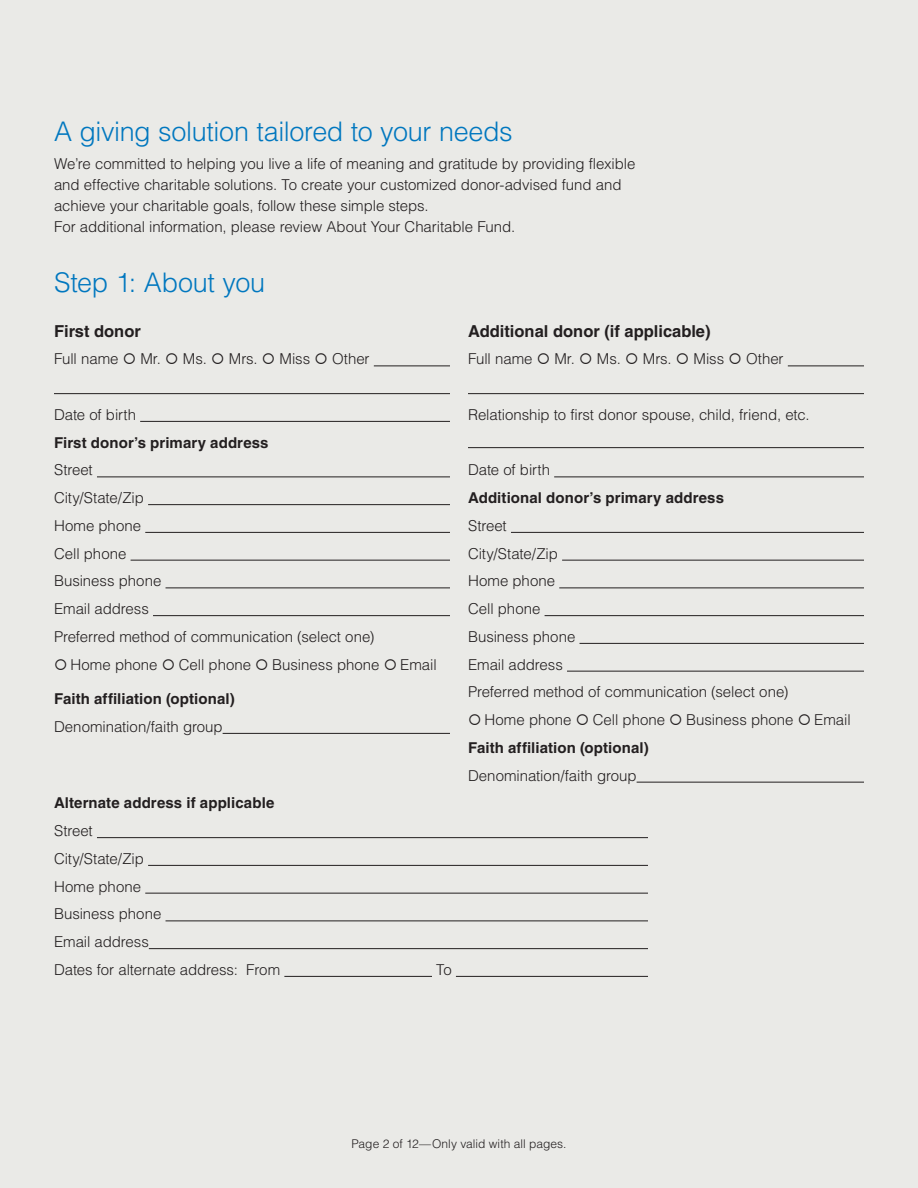
<style>
.page{position:relative;width:918px;height:1188px;background:#eaeae7}
.page>*{position:absolute;margin:0;border:0;box-sizing:border-box;transform-origin:0 0}
.Sub-head__main{font:300 27px "Helvetica LT Pro";letter-spacing:-.015em;color:#0077bf}
.Sub_header__blue{font:700 16.5px "Helvetica LT Pro";color:#231f20}
.body_-_10_12{font:300 15px/21px "Helvetica LT Pro";letter-spacing:-.005em;color:#231f20}
.body_-_10_12-2{font:700 15px "Helvetica LT Pro";letter-spacing:.005em;color:#231f20}
.t1{font:300 12px "Helvetica LT Pro";color:#231f20}
</style>
<div class="page">
<hr style="left:374px;top:366px;width:76px;height:1px;background:#231f20">
<hr style="left:54px;top:393px;width:396px;height:1px;background:#231f20">
<hr style="left:140px;top:421px;width:310px;height:1px;background:#231f20">
<hr style="left:97px;top:477px;width:353px;height:1px;background:#231f20">
<hr style="left:148px;top:504px;width:302px;height:1px;background:#231f20">
<hr style="left:145px;top:532px;width:305px;height:1px;background:#231f20">
<hr style="left:131px;top:560px;width:319px;height:1px;background:#231f20">
<hr style="left:166px;top:588px;width:284px;height:1px;background:#231f20">
<hr style="left:153px;top:615px;width:297px;height:1px;background:#231f20">
<hr style="left:223px;top:733px;width:227px;height:1px;background:#231f20">
<hr style="left:788px;top:366px;width:76px;height:1px;background:#231f20">
<hr style="left:468px;top:393px;width:396px;height:1px;background:#231f20">
<hr style="left:468px;top:447px;width:396px;height:1px;background:#231f20">
<hr style="left:554px;top:477px;width:310px;height:1px;background:#231f20">
<hr style="left:511px;top:532px;width:353px;height:1px;background:#231f20">
<hr style="left:562px;top:560px;width:302px;height:1px;background:#231f20">
<hr style="left:559px;top:588px;width:305px;height:1px;background:#231f20">
<hr style="left:545px;top:615px;width:319px;height:1px;background:#231f20">
<hr style="left:580px;top:643px;width:284px;height:1px;background:#231f20">
<hr style="left:567px;top:671px;width:297px;height:1px;background:#231f20">
<hr style="left:637px;top:782px;width:227px;height:1px;background:#231f20">
<hr style="left:97px;top:837px;width:551px;height:1px;background:#231f20">
<hr style="left:148px;top:865px;width:500px;height:1px;background:#231f20">
<hr style="left:145px;top:893px;width:503px;height:1px;background:#231f20">
<hr style="left:166px;top:921px;width:482px;height:1px;background:#231f20">
<hr style="left:149px;top:948px;width:499px;height:1px;background:#231f20">
<hr style="left:284px;top:976px;width:148px;height:1px;background:#231f20">
<hr style="left:456px;top:976px;width:192px;height:1px;background:#231f20">
<p class="Sub-head__main" style="left:54px;top:114px;width:460px">A giving solution tailored to your needs</p>
<p class="body_-_10_12" style="left:54px;top:153px;width:583px">We’re committed to helping you live a life of meaning and gratitude by providing flexible and effective charitable solutions. To create your customized donor-advised fund and achieve your charitable goals, follow these simple steps.<br>For additional information, please review About Your Charitable Fund.</p>
<p class="Sub-head__main" style="left:54px;top:265px;width:213px">Step 1: About you</p>
<p class="Sub_header__blue" style="left:54px;top:321px;width:88px">First donor</p>
<p class="body_-_10_12" style="left:54px;top:348px;width:317px">Full name ○ Mr. ○ Ms. ○ Mrs. ○ Miss ○ Other</p>
<p class="Sub_header__blue" style="left:468px;top:321px;width:244px">Additional donor (if applicable)</p>
<p class="body_-_10_12" style="left:468px;top:348px;width:317px">Full name ○ Mr. ○ Ms. ○ Mrs. ○ Miss ○ Other</p>
<p class="body_-_10_12" style="left:54px;top:404px;width:84px">Date of birth</p>
<p class="body_-_10_12-2" style="left:54px;top:433px;width:216px">First donor’s primary address</p>
<p class="body_-_10_12" style="left:54px;top:459px;width:40px">Street</p>
<p class="body_-_10_12" style="left:54px;top:487px;width:91px">City/State/Zip</p>
<p class="body_-_10_12" style="left:54px;top:515px;width:89px">Home phone</p>
<p class="body_-_10_12" style="left:54px;top:543px;width:74px">Cell phone</p>
<p class="body_-_10_12" style="left:54px;top:570px;width:109px">Business phone</p>
<p class="body_-_10_12" style="left:54px;top:598px;width:96px">Email address</p>
<p class="body_-_10_12" style="left:54px;top:626px;width:322px">Preferred method of communication (select one)</p>
<p class="body_-_10_12" style="left:54px;top:654px;width:384px">○ Home phone ○ Cell phone ○ Business phone ○ Email</p>
<p class="body_-_10_12-2" style="left:54px;top:690px;width:182px">Faith affiliation (optional)</p>
<p class="body_-_10_12" style="left:54px;top:716px;width:170px">Denomination/faith group</p>
<p class="body_-_10_12-2" style="left:54px;top:794px;width:222px">Alternate address if applicable</p>
<p class="body_-_10_12" style="left:54px;top:820px;width:40px">Street</p>
<p class="body_-_10_12" style="left:54px;top:848px;width:91px">City/State/Zip</p>
<p class="body_-_10_12" style="left:54px;top:876px;width:89px">Home phone</p>
<p class="body_-_10_12" style="left:54px;top:903px;width:109px">Business phone</p>
<p class="body_-_10_12" style="left:54px;top:931px;width:96px">Email address</p>
<p class="body_-_10_12" style="left:54px;top:959px;width:228px">Dates for alternate address: From</p>
<p class="body_-_10_12" style="left:436px;top:959px;width:17px">To</p>
<p class="body_-_10_12" style="left:468px;top:404px;width:343px">Relationship to first donor spouse, child, friend, etc.</p>
<p class="body_-_10_12" style="left:468px;top:459px;width:84px">Date of birth</p>
<p class="body_-_10_12-2" style="left:468px;top:489px;width:258px">Additional donor’s primary address</p>
<p class="body_-_10_12" style="left:468px;top:515px;width:40px">Street</p>
<p class="body_-_10_12" style="left:468px;top:543px;width:91px">City/State/Zip</p>
<p class="body_-_10_12" style="left:468px;top:570px;width:89px">Home phone</p>
<p class="body_-_10_12" style="left:468px;top:598px;width:74px">Cell phone</p>
<p class="body_-_10_12" style="left:468px;top:626px;width:109px">Business phone</p>
<p class="body_-_10_12" style="left:468px;top:654px;width:96px">Email address</p>
<p class="body_-_10_12" style="left:468px;top:681px;width:322px">Preferred method of communication (select one)</p>
<p class="body_-_10_12" style="left:468px;top:709px;width:384px">○ Home phone ○ Cell phone ○ Business phone ○ Email</p>
<p class="body_-_10_12-2" style="left:468px;top:738px;width:182px">Faith affiliation (optional)</p>
<p class="body_-_10_12" style="left:468px;top:765px;width:170px">Denomination/faith group</p>
<p class="t1" style="left:351px;top:1136px;width:217px">Page 2 of 12—Only valid with all pages.</p>
<p class="t1" style="left:469px;top:1144px;width:8px">2</p>
</div>
